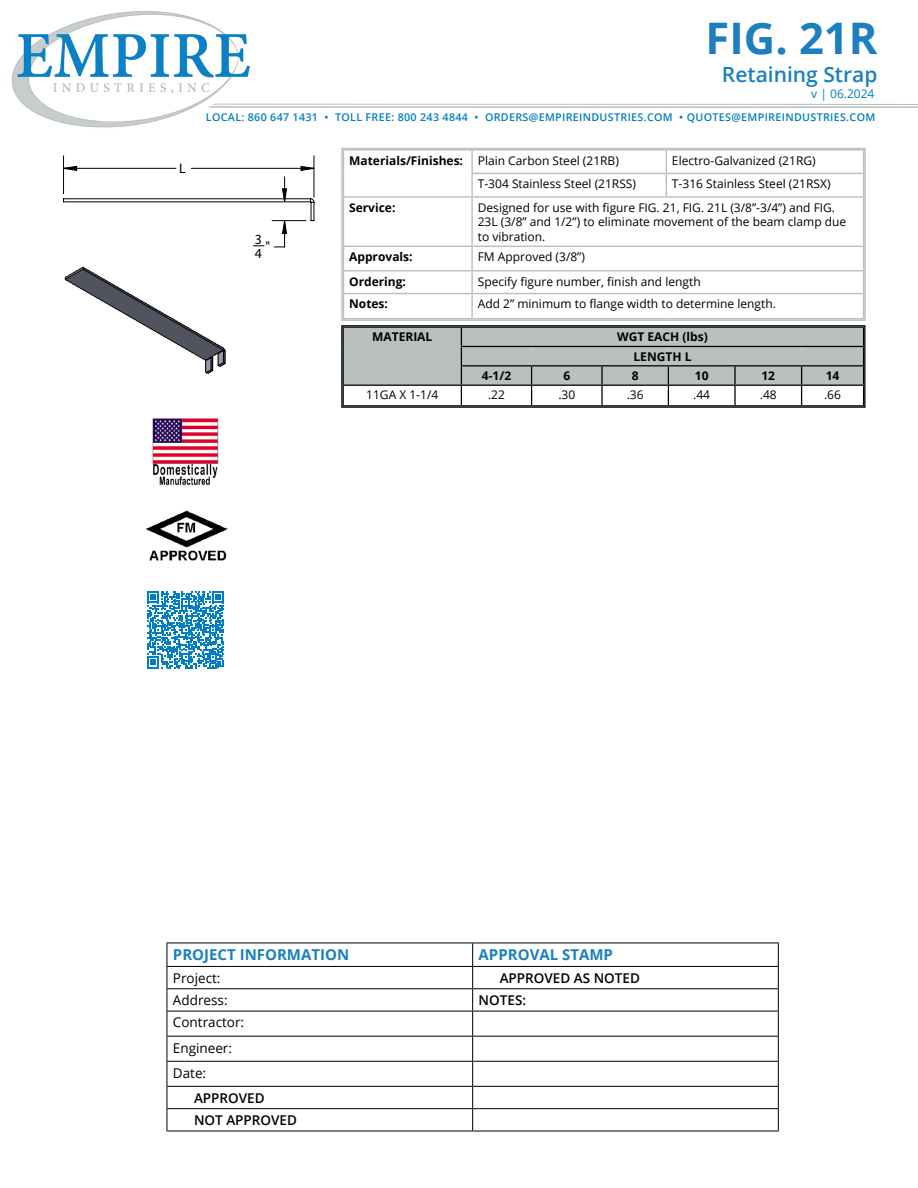
<style>
.page{position:relative;width:918px;height:1188px;background:#fff}
.page>*{position:absolute;margin:0;border:0;box-sizing:border-box;transform-origin:0 0}
.t1{font:700 43.5px "Open Sans";color:#1c80c0}
.t2{font:40.35px "Minion Pro";color:#0c75bc}
.t3{font:600 21px "Open Sans";color:#1c80c0}
.t4{font:700 15px "Open Sans";color:#1c80c0}
.t5{font:13.95px/14.2px "Arial";color:#000}
.t6{font:13.5px/25px "Open Sans";color:#000}
.t7{font:600 13.5px/22.4px "Open Sans";color:#000}
.t8{font:12px/14.4px "Open Sans";color:#000}
.t9{font:700 12px/19.4px "Open Sans";color:#000;text-align:center}
.t10{font:12px "Open Sans";color:#007fc4}
.t11{font:600 10.65px "Open Sans";letter-spacing:.03em;color:#007fc4}
.s1{font-weight:700}
</style>
<div class="page">
<hr style="left:62px;top:104px;width:856px;height:1px;background:#b9c0bf">
<svg style="left:292px;top:106px;width:626px;height:2px"></svg>
<img style="left:11px;top:11px;width:281px;height:117px">
<hr style="left:167px;top:988px;width:306px;height:1px;background:#000">
<hr style="left:473px;top:988px;width:306px;height:1px;background:#000">
<hr style="left:167px;top:1011px;width:306px;height:1px;background:#000">
<hr style="left:473px;top:1011px;width:306px;height:1px;background:#000">
<hr style="left:167px;top:1036px;width:306px;height:1px;background:#000">
<hr style="left:473px;top:1036px;width:306px;height:1px;background:#000">
<hr style="left:167px;top:1061px;width:306px;height:1px;background:#000">
<hr style="left:473px;top:1061px;width:306px;height:1px;background:#000">
<hr style="left:167px;top:1086px;width:306px;height:1px;background:#000">
<hr style="left:473px;top:1086px;width:306px;height:1px;background:#000">
<hr style="left:167px;top:1108px;width:306px;height:1px;background:#000">
<hr style="left:473px;top:1108px;width:306px;height:1px;background:#000">
<hr style="left:167px;top:1131px;width:306px;height:1px;background:#000">
<hr style="left:473px;top:1131px;width:306px;height:1px;background:#000">
<hr style="left:167px;top:943px;width:306px;height:1px;background:#000">
<svg style="left:167px;top:943px;width:1px;height:188px"></svg>
<hr style="left:473px;top:943px;width:306px;height:1px;background:#000">
<svg style="left:472px;top:943px;width:1px;height:188px"></svg>
<svg style="left:778px;top:943px;width:1px;height:188px"></svg>
<hr style="left:167px;top:966px;width:306px;height:1px;background:#000">
<hr style="left:473px;top:966px;width:306px;height:1px;background:#000">
<img style="left:152px;top:418px;width:67px;height:68px">
<img style="left:146px;top:510px;width:81px;height:51px">
<img style="left:64px;top:266px;width:162px;height:109px">
<hr style="left:63px;top:156px;width:1px;height:38px;background:#000">
<hr style="left:314px;top:156px;width:1px;height:41px;background:#000">
<svg style="left:63px;top:166px;width:252px;height:82px"></svg>
<svg style="left:343px;top:327px;width:521px;height:78px"></svg>
<hr style="left:343px;top:405px;width:118px;height:1px;background:#000">
<hr style="left:461px;top:405px;width:71px;height:1px;background:#000">
<hr style="left:532px;top:405px;width:70px;height:1px;background:#000">
<hr style="left:602px;top:405px;width:66px;height:1px;background:#000">
<hr style="left:668px;top:405px;width:67px;height:1px;background:#000">
<hr style="left:735px;top:405px;width:67px;height:1px;background:#000">
<hr style="left:802px;top:405px;width:62px;height:1px;background:#000">
<div style="left:341px;top:325px;width:525px;height:83px;border:1px solid #000"></div>
<hr style="left:343px;top:149px;width:129px;height:2px;background:#b9c0bf">
<hr style="left:472px;top:149px;width:194px;height:2px;background:#b9c0bf">
<hr style="left:666px;top:149px;width:198px;height:2px;background:#b9c0bf">
<svg style="left:343px;top:151px;width:1px;height:45px"></svg>
<hr style="left:343px;top:198px;width:1px;height:48px;background:#b9c0bf">
<hr style="left:863px;top:198px;width:1px;height:48px;background:#b9c0bf">
<svg style="left:343px;top:247px;width:1px;height:71px"></svg>
<svg style="left:863px;top:247px;width:1px;height:71px"></svg>
<hr style="left:343px;top:318px;width:129px;height:1px;background:#b9c0bf">
<hr style="left:472px;top:318px;width:194px;height:1px;background:#b9c0bf">
<hr style="left:666px;top:318px;width:198px;height:1px;background:#b9c0bf">
<hr style="left:472px;top:246px;width:194px;height:1px;background:#b9c0bf">
<hr style="left:666px;top:246px;width:198px;height:1px;background:#b9c0bf">
<hr style="left:472px;top:270px;width:194px;height:1px;background:#b9c0bf">
<hr style="left:666px;top:270px;width:198px;height:1px;background:#b9c0bf">
<hr style="left:472px;top:293px;width:194px;height:1px;background:#b9c0bf">
<hr style="left:666px;top:293px;width:198px;height:1px;background:#b9c0bf">
<hr style="left:471px;top:173px;width:195px;height:1px;background:#b9c0bf">
<hr style="left:666px;top:173px;width:198px;height:1px;background:#b9c0bf">
<hr style="left:471px;top:151px;width:2px;height:22px;background:#b9c0bf">
<hr style="left:471px;top:174px;width:2px;height:22px;background:#b9c0bf">
<hr style="left:471px;top:198px;width:2px;height:48px;background:#b9c0bf">
<hr style="left:471px;top:247px;width:2px;height:23px;background:#b9c0bf">
<hr style="left:471px;top:294px;width:2px;height:24px;background:#b9c0bf">
<hr style="left:471px;top:271px;width:2px;height:22px;background:#b9c0bf">
<hr style="left:343px;top:196px;width:129px;height:2px;background:#b9c0bf">
<hr style="left:343px;top:246px;width:129px;height:1px;background:#b9c0bf">
<hr style="left:343px;top:270px;width:129px;height:1px;background:#b9c0bf">
<hr style="left:343px;top:293px;width:129px;height:1px;background:#b9c0bf">
<svg style="left:666px;top:151px;width:1px;height:45px"></svg>
<svg style="left:863px;top:151px;width:1px;height:45px"></svg>
<hr style="left:472px;top:196px;width:194px;height:2px;background:#b9c0bf">
<hr style="left:666px;top:196px;width:198px;height:2px;background:#b9c0bf">
<div style="left:341px;top:148px;width:525px;height:173px;border:1px solid #b9c0bf"></div>
<svg style="left:147px;top:591px;width:77px;height:77px"></svg>
<p class="t5" style="left:179px;top:161px;width:8px">L</p>
<h1 class="t1" style="left:706px;top:7px;width:173px">FIG. 21R</h1>
<h3 class="t3" style="left:722px;top:60px;width:157px">Retaining Strap</h3>
<p class="t11" style="left:206px;top:110px;width:671px">LOCAL: 860 647 1431 • TOLL FREE: 800 243 4844 • ORDERS@EMPIREINDUSTRIES.COM • QUOTES@EMPIREINDUSTRIES.COM</p>
<h2 class="t2" style="left:667px;top:29px;width:147px">FIG. 21R</h2>
<p class="t10" style="left:811px;top:85px;width:65px">v | 06.2024</p>
<p class="t5" style="left:255px;top:231px;width:9px">3<br>4</p>
<p class="t5" style="left:266px;top:239px;width:6px">"</p>
<p class="t8" style="left:349px;top:153px;width:271px"><span class="s1">Materials/Finishes:</span> Plain Carbon Steel (21RB)</p>
<p class="t8" style="left:672px;top:153px;width:145px">Electro-Galvanized (21RG)</p>
<p class="t8" style="left:478px;top:176px;width:160px">T-304 Stainless Steel (21RSS)</p>
<p class="t8" style="left:672px;top:176px;width:160px">T-316 Stainless Steel (21RSX)</p>
<p class="t9" style="left:349px;top:197px;width:48px">Service:</p>
<p class="t8" style="left:478px;top:200px;width:370px">Designed for use with figure FIG. 21, FIG. 21L (3/8”-3/4”) and FIG.<br>23L (3/8” and 1/2”) to eliminate movement of the beam clamp due to vibration.</p>
<p class="t9" style="left:349px;top:247px;width:65px">Approvals:</p>
<p class="t8" style="left:478px;top:249px;width:109px">FM Approved (3/8”)</p>
<p class="t9" style="left:349px;top:271px;width:58px">Ordering:</p>
<p class="t8" style="left:478px;top:274px;width:224px">Specify figure number, finish and length</p>
<p class="t9" style="left:349px;top:294px;width:40px">Notes:</p>
<p class="t8" style="left:478px;top:297px;width:300px">Add 2” minimum to flange width to determine length.</p>
<p class="t9" style="left:372px;top:327px;width:62px">MATERIAL</p>
<p class="t9" style="left:617px;top:327px;width:92px">WGT EACH (lbs)<br>LENGTH L</p>
<p class="t9" style="left:482px;top:366px;width:31px">4-1/2</p>
<p class="t9" style="left:563px;top:366px;width:8px">6</p>
<p class="t9" style="left:632px;top:366px;width:8px">8</p>
<p class="t9" style="left:695px;top:366px;width:15px">10</p>
<p class="t9" style="left:761px;top:366px;width:15px">12</p>
<p class="t9" style="left:826px;top:366px;width:15px">14</p>
<p class="t8" style="left:366px;top:388px;width:74px">11GA X 1-1/4</p>
<p class="t8" style="left:488px;top:388px;width:18px">.22</p>
<p class="t8" style="left:558px;top:388px;width:18px">.30</p>
<p class="t8" style="left:627px;top:388px;width:18px">.36</p>
<p class="t8" style="left:693px;top:388px;width:18px">.44</p>
<p class="t8" style="left:760px;top:388px;width:18px">.48</p>
<p class="t8" style="left:824px;top:388px;width:18px">.66</p>
<p class="t4" style="left:173px;top:944px;width:178px">PROJECT INFORMATION</p>
<p class="t4" style="left:479px;top:944px;width:136px">APPROVAL STAMP</p>
<p class="t6" style="left:173px;top:965px;width:49px">Project:</p>
<p class="t7" style="left:500px;top:966px;width:142px">APPROVED AS NOTED</p>
<p class="t6" style="left:173px;top:987px;width:56px">Address:</p>
<p class="t7" style="left:479px;top:989px;width:49px">NOTES:</p>
<p class="t6" style="left:173px;top:1010px;width:73px">Contractor:<br>Engineer:<br>Date:</p>
<p class="t7" style="left:194px;top:1086px;width:104px">APPROVED<br>NOT APPROVED</p>
</div>
